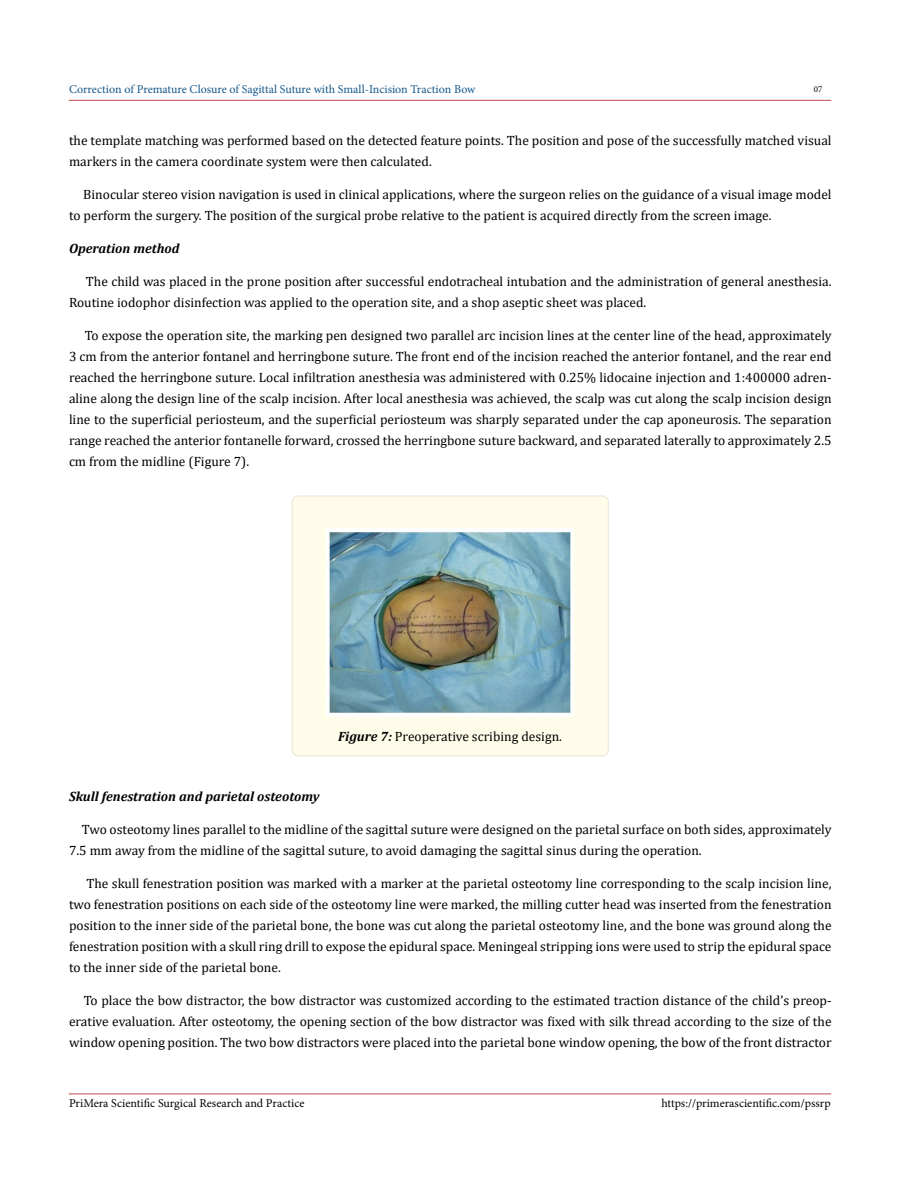
<style>
.page{position:relative;width:900px;height:1188px;background:#fff}
.page>*{position:absolute;margin:0;border:0;box-sizing:border-box;transform-origin:0 0}
.t1{font:13.5px/21px "Cambria";color:#000}
.t2{font:italic 700 13.5px "Cambria";color:#000}
.t3{font:12px "Minion Pro";color:#000}
.t4{font:12px "Minion Pro";color:#15588c}
.t5{font:9px "Minion Pro";color:#000}
.s1{font-weight:700;font-style:italic}
</style>
<div class="page">
<hr style="left:69px;top:100px;width:762px;height:1px;background:#c0504d">
<hr style="left:69px;top:1094px;width:762px;height:1px;background:#c0504d">
<div style="left:292px;top:496px;width:316px;height:260px;background:#fffde9;border-radius:6px"></div>
<div style="left:291px;top:495px;width:318px;height:262px;border:2px solid #eeece1;border-radius:6px"></div>
<img style="left:326px;top:529px;width:248px;height:188px">
<p class="t4" style="left:69px;top:81px;width:408px">Correction of Premature Closure of Sagittal Suture with Small-Incision Traction Bow</p>
<p class="t5" style="left:814px;top:83px;width:10px">07</p>
<p class="t1" style="left:69px;top:129px;width:764px">the template matching was performed based on the detected feature points. The position and pose of the successfully matched visual markers in the camera coordinate system were then calculated.</p>
<p class="t1" style="left:69px;top:183px;width:764px;text-indent:14px">Binocular stereo vision navigation is used in clinical applications, where the surgeon relies on the guidance of a visual image model to perform the surgery. The position of the surgical probe relative to the patient is acquired directly from the screen image.</p>
<p class="t2" style="left:69px;top:238px;width:112px">Operation method</p>
<p class="t1" style="left:69px;top:270px;width:764px;text-indent:17px">The child was placed in the prone position after successful endotracheal intubation and the administration of general anesthesia.<br>Routine iodophor disinfection was applied to the operation site, and a shop aseptic sheet was placed.</p>
<p class="t1" style="left:69px;top:324px;width:764px;text-align:justify;text-indent:16px">To expose the operation site, the marking pen designed two parallel arc incision lines at the center line of the head, approximately 3 cm from the anterior fontanel and herringbone suture. The front end of the incision reached the anterior fontanel, and the rear end reached the herringbone suture. Local infiltration anesthesia was administered with 0.25% lidocaine injection and 1:400000 adren&shy;aline along the design line of the scalp incision. After local anesthesia was achieved, the scalp was cut along the scalp incision design line to the superficial periosteum, and the superficial periosteum was sharply separated under the cap aponeurosis. The separation range reached the anterior fontanelle forward, crossed the herringbone suture backward, and separated laterally to approximately 2.5 cm from the midline (Figure 7).</p>
<p class="t1" style="left:338px;top:726px;width:225px"><span class="s1">Figure 7:</span> Preoperative scribing design.</p>
<p class="t2" style="left:69px;top:787px;width:252px">Skull fenestration and parietal osteotomy</p>
<p class="t1" style="left:69px;top:819px;width:764px;text-indent:13px">Two osteotomy lines parallel to the midline of the sagittal suture were designed on the parietal surface on both sides, approximately<br>7.5 mm away from the midline of the sagittal suture, to avoid damaging the sagittal sinus during the operation.</p>
<p class="t1" style="left:69px;top:873px;width:764px;text-align:justify;text-indent:17px">The skull fenestration position was marked with a marker at the parietal osteotomy line corresponding to the scalp incision line, two fenestration positions on each side of the osteotomy line were marked, the milling cutter head was inserted from the fenestration position to the inner side of the parietal bone, the bone was cut along the parietal osteotomy line, and the bone was ground along the fenestration position with a skull ring drill to expose the epidural space. Meningeal stripping ions were used to strip the epidural space to the inner side of the parietal bone.</p>
<p class="t1" style="left:69px;top:990px;width:764px;text-align:justify;text-indent:15px">To place the bow distractor, the bow distractor was customized according to the estimated traction distance of the child’s preop&shy;erative evaluation. After osteotomy, the opening section of the bow distractor was fixed with silk thread according to the size of the window opening position. The two bow distractors were placed into the parietal bone window opening, the bow of the front distractor</p>
<p class="t3" style="left:69px;top:1095px;width:237px">PriMera Scientific Surgical Research and Practice</p>
<p class="t3" style="left:661px;top:1095px;width:171px">https://primerascientific.com/pssrp</p>
</div>
